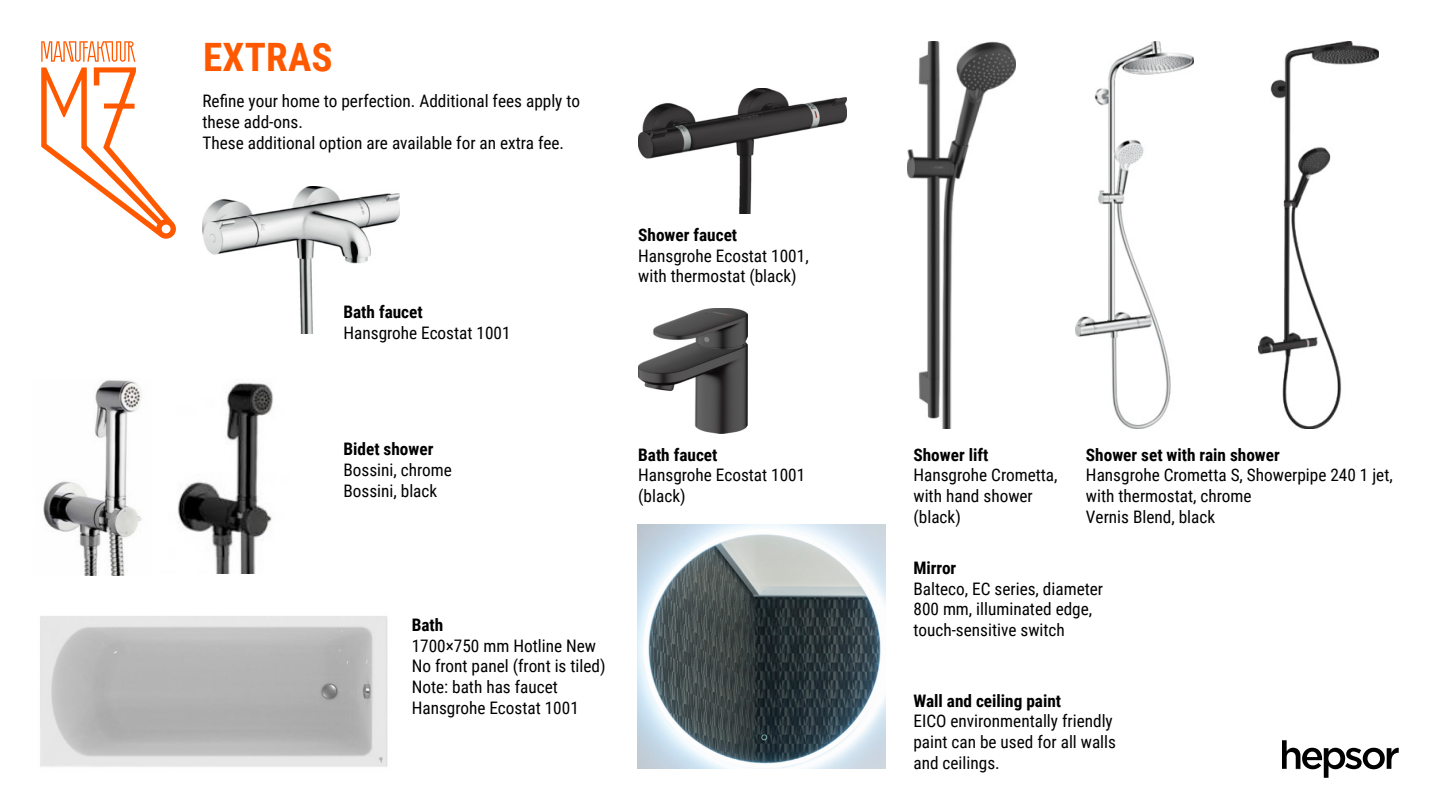
<style>
.page{position:relative;width:1440px;height:810px;background:#fff}
.page>*{position:absolute;margin:0;border:0;box-sizing:border-box;transform-origin:0 0}
.t1{font:700 39.15px "Roboto Condensed";letter-spacing:.005em;color:#ff5900}
.t2{font:17.25px/20.7px "Roboto Condensed";color:#000}
.t3{font:700 17.25px "Roboto Condensed";color:#000}
</style>
<div class="page">
<svg style="left:41px;top:41px;width:135px;height:198px"></svg>
<svg style="left:1282px;top:740px;width:117px;height:38px"></svg>
<img style="left:202px;top:186px;width:198px;height:147px">
<img style="left:40px;top:616px;width:348px;height:151px">
<img style="left:638px;top:89px;width:209px;height:124px">
<img style="left:638px;top:308px;width:109px;height:125px">
<img style="left:907px;top:41px;width:109px;height:388px">
<img style="left:1076px;top:41px;width:117px;height:387px">
<img style="left:1259px;top:41px;width:120px;height:387px">
<img style="left:43px;top:380px;width:99px;height:196px">
<img style="left:178px;top:382px;width:96px;height:192px">
<img style="left:638px;top:525px;width:248px;height:244px">
<h1 class="t1" style="left:203px;top:29px;width:131px">EXTRAS</h1>
<p class="t2" style="left:202px;top:90px;width:379px">Refine your home to perfection. Additional fees apply to these add-ons.<br>These additional option are available for an extra fee.</p>
<p class="t3" style="left:344px;top:300px;width:81px">Bath faucet</p>
<p class="t2" style="left:344px;top:322px;width:169px">Hansgrohe Ecostat 1001</p>
<p class="t3" style="left:344px;top:437px;width:91px">Bidet shower</p>
<p class="t2" style="left:344px;top:459px;width:110px">Bossini, chrome<br>Bossini, black</p>
<p class="t3" style="left:638px;top:223px;width:101px">Shower faucet</p>
<p class="t2" style="left:638px;top:244px;width:172px">Hansgrohe Ecostat 1001, with thermostat (black)</p>
<p class="t3" style="left:638px;top:442px;width:81px">Bath faucet</p>
<p class="t2" style="left:638px;top:464px;width:169px">Hansgrohe Ecostat 1001 (black)</p>
<p class="t3" style="left:412px;top:613px;width:33px">Bath</p>
<p class="t2" style="left:412px;top:635px;width:195px">1700×750 mm Hotline New<br>No front panel (front is tiled)<br>Note: bath has faucet<br>Hansgrohe Ecostat 1001</p>
<p class="t3" style="left:913px;top:442px;width:76px">Shower lift</p>
<p class="t2" style="left:913px;top:464px;width:146px">Hansgrohe Crometta, with hand shower (black)</p>
<p class="t3" style="left:1086px;top:442px;width:195px">Shower set with rain shower</p>
<p class="t2" style="left:1086px;top:464px;width:308px">Hansgrohe Crometta S, Showerpipe 240 1 jet, with thermostat, chrome<br>Vernis Blend, black</p>
<p class="t3" style="left:913px;top:556px;width:44px">Mirror</p>
<p class="t2" style="left:913px;top:578px;width:191px">Balteco, EC series, diameter<br>800 mm, illuminated edge, touch-sensitive switch</p>
<p class="t3" style="left:913px;top:689px;width:149px">Wall and ceiling paint</p>
<p class="t2" style="left:913px;top:710px;width:204px">EICO environmentally friendly paint can be used for all walls and ceilings.</p>
</div>
